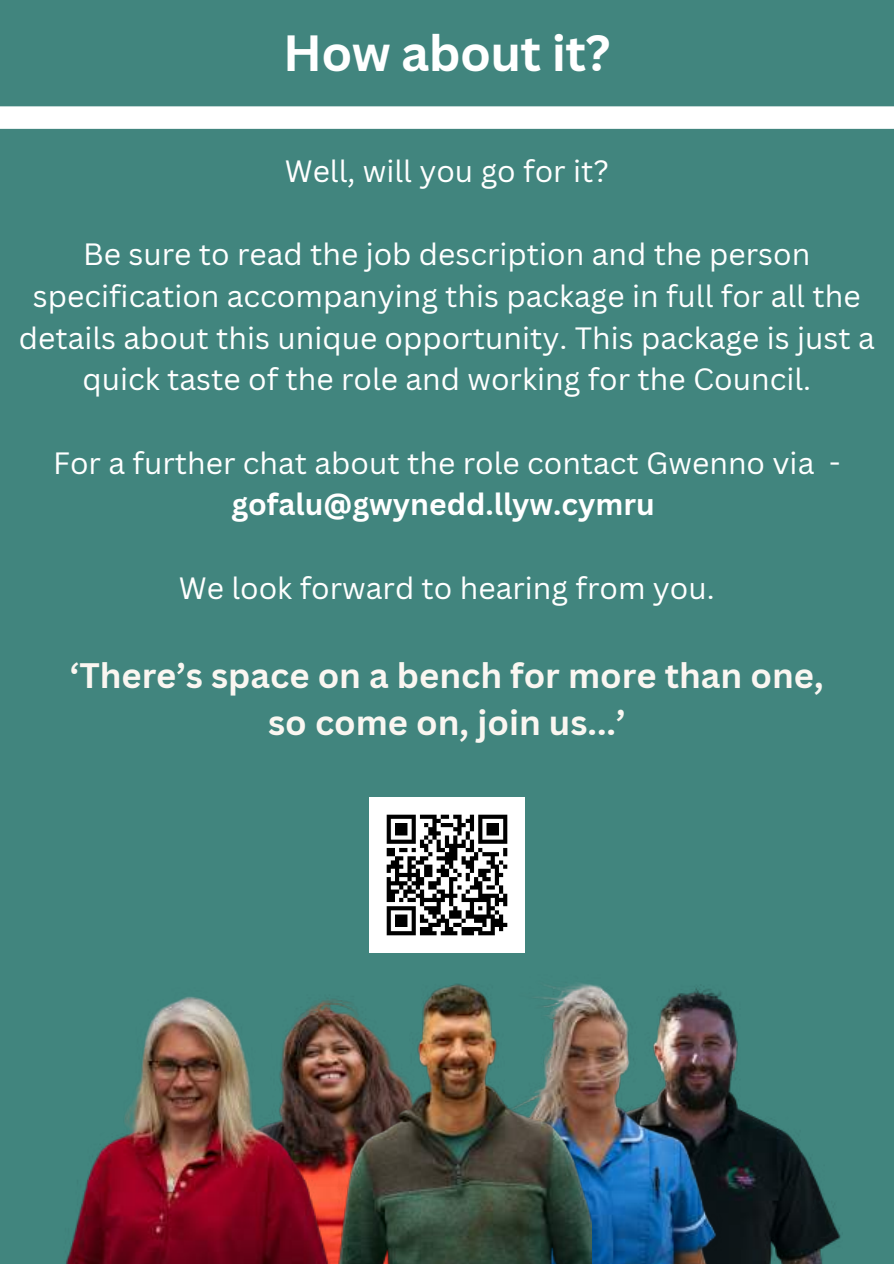
<style>
.page{position:relative;width:894px;height:1264px;background:#fff}
.page>*{position:absolute;margin:0;border:0;box-sizing:border-box;transform-origin:0 0}
.t1{font:700 49.5px "Canva Sans";letter-spacing:-.01em;color:#fff}
.t2{font:700 34.5px/47.2px "Canva Sans";color:#faf6f1;text-align:center}
.t3{font:30px/41.7px "Canva Sans";color:#fff;text-align:center}
.t4{font:700 30px "Canva Sans";color:#fff}
</style>
<div class="page">
<div style="left:0;top:0;width:893px;height:1263px;background:#41857e"></div>
<div style="left:0;top:106px;width:893px;height:23px;background:#fff"></div>
<img style="left:369px;top:797px;width:155px;height:103px">
<img style="left:727px;top:1004px;width:114px;height:259px">
<img style="left:591px;top:984px;width:136px;height:279px">
<img style="left:369px;top:886px;width:112px;height:14px">
<img style="left:66px;top:996px;width:259px;height:267px">
<img style="left:325px;top:900px;width:266px;height:363px">
<h1 class="t1" style="left:283px;top:18px;width:329px">How about it?</h1>
<p class="t3" style="left:285px;top:150px;width:325px">Well, will you go for it?</p>
<p class="t3" style="left:19px;top:233px;width:857px">Be sure to read the job description and the person specification accompanying this package in full for all the details about this unique opportunity. This package is just a quick taste of the role and working for the Council.</p>
<p class="t3" style="left:53px;top:441px;width:788px">For a further chat about the role contact Gwenno via -</p>
<p class="t4" style="left:231px;top:483px;width:425px">gofalu@gwynedd.llyw.cymru</p>
<p class="t3" style="left:179px;top:566px;width:537px">We look forward to hearing from you.</p>
<p class="t2" style="left:70px;top:650px;width:755px">‘There’s space on a bench for more than one, so come on, join us...’</p>
</div>
